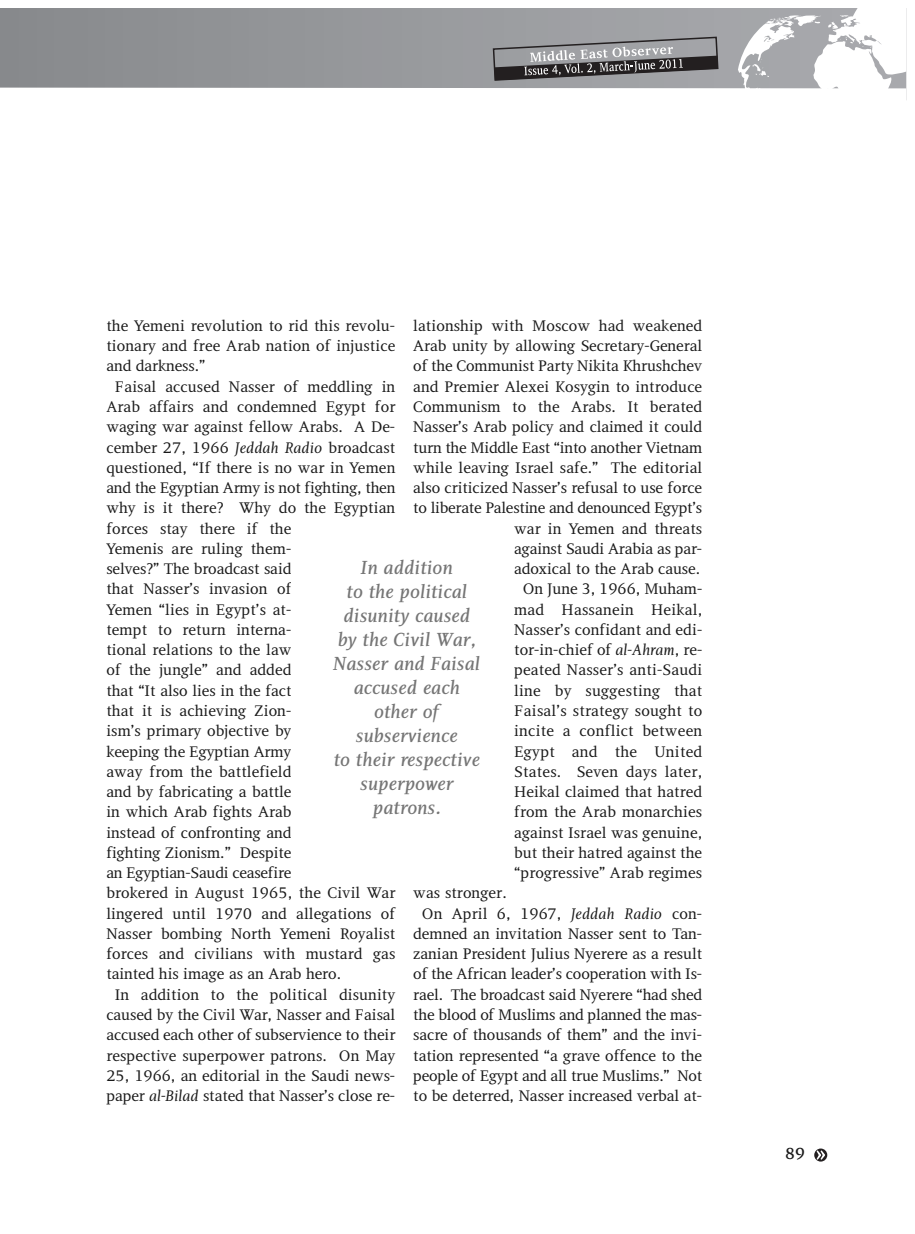
<style>
.page{position:relative;width:915px;height:1234px;background:#fff}
.page>*{position:absolute;margin:0;border:0;box-sizing:border-box;transform-origin:0 0}
.t1{font:italic 500 19.5px/24px "PF Diplomat";color:#757575;text-align:center}
.t2{font:500 16.5px "PF Diplomat";color:#191919}
.t3{font:15.75px "PF Diplomat";letter-spacing:.005em;color:#191919}
.s1{font-style:italic}
</style>
<div class="page">
<svg style="left:813px;top:1148px;width:14px;height:13px"></svg>
<svg style="left:816px;top:1150px;width:8px;height:9px"></svg>
<svg style="left:737px;top:9px;width:168px;height:80px"></svg>
<svg style="left:492px;top:36px;width:227px;height:46px;background:#828284"></svg>
<p class="t3" style="left:413px;top:317px;width:290px">lationship with Moscow had weakened</p>
<p class="t3" style="left:413px;top:338px;width:290px">Arab unity by allowing Secretary-General</p>
<p class="t3" style="left:413px;top:358px;width:290px">of the Communist Party Nikita Khrushchev</p>
<p class="t3" style="left:413px;top:378px;width:290px">and Premier Alexei Kosygin to introduce</p>
<p class="t3" style="left:413px;top:398px;width:290px">Communism to the Arabs. It berated</p>
<p class="t3" style="left:413px;top:419px;width:290px">Nasser’s Arab policy and claimed it could</p>
<p class="t3" style="left:413px;top:439px;width:290px">turn the Middle East “into another Vietnam</p>
<p class="t3" style="left:413px;top:459px;width:290px">while leaving Israel safe.” The editorial</p>
<p class="t3" style="left:413px;top:479px;width:290px">also criticized Nasser’s refusal to use force</p>
<p class="t3" style="left:413px;top:500px;width:290px">to liberate Palestine and denounced Egypt’s</p>
<p class="t3" style="left:514px;top:520px;width:189px">war in Yemen and threats</p>
<p class="t3" style="left:514px;top:540px;width:189px">against Saudi Arabia as par-</p>
<p class="t3" style="left:514px;top:560px;width:187px">adoxical to the Arab cause.</p>
<p class="t3" style="left:522px;top:581px;width:181px">On June 3, 1966, Muham-</p>
<p class="t3" style="left:514px;top:601px;width:189px">mad Hassanein Heikal,</p>
<p class="t3" style="left:514px;top:621px;width:189px">Nasser’s confidant and edi-</p>
<p class="t3" style="left:514px;top:641px;width:189px">tor-in-chief of <span class="s1">al-Ahram</span>, re-</p>
<p class="t3" style="left:514px;top:662px;width:189px">peated Nasser’s anti-Saudi</p>
<p class="t3" style="left:514px;top:682px;width:189px">line by suggesting that</p>
<p class="t3" style="left:514px;top:702px;width:189px">Faisal’s strategy sought to</p>
<p class="t3" style="left:514px;top:722px;width:189px">incite a conflict between</p>
<p class="t3" style="left:514px;top:743px;width:189px">Egypt and the United</p>
<p class="t3" style="left:514px;top:763px;width:189px">States. Seven days later,</p>
<p class="t3" style="left:514px;top:783px;width:189px">Heikal claimed that hatred</p>
<p class="t3" style="left:514px;top:803px;width:189px">from the Arab monarchies</p>
<p class="t3" style="left:514px;top:824px;width:189px">against Israel was genuine,</p>
<p class="t3" style="left:514px;top:844px;width:189px">but their hatred against the</p>
<p class="t3" style="left:514px;top:864px;width:189px">“progressive” Arab regimes</p>
<p class="t3" style="left:413px;top:884px;width:95px">was stronger.</p>
<p class="t3" style="left:421px;top:905px;width:282px">On April 6, 1967, <span class="s1">Jeddah Radio</span> con-</p>
<p class="t3" style="left:413px;top:925px;width:290px">demned an invitation Nasser sent to Tan-</p>
<p class="t3" style="left:413px;top:945px;width:290px">zanian President Julius Nyerere as a result</p>
<p class="t3" style="left:413px;top:965px;width:290px">of the African leader’s cooperation with Is-</p>
<p class="t3" style="left:413px;top:986px;width:290px">rael. The broadcast said Nyerere “had shed</p>
<p class="t3" style="left:413px;top:1006px;width:290px">the blood of Muslims and planned the mas-</p>
<p class="t3" style="left:413px;top:1026px;width:290px">sacre of thousands of them” and the invi-</p>
<p class="t3" style="left:413px;top:1046px;width:290px">tation represented “a grave offence to the</p>
<p class="t3" style="left:413px;top:1067px;width:290px">people of Egypt and all true Muslims.” Not</p>
<p class="t3" style="left:413px;top:1087px;width:290px">to be deterred, Nasser increased verbal at-</p>
<p class="t3" style="left:106px;top:317px;width:290px">the Yemeni revolution to rid this revolu-</p>
<p class="t3" style="left:106px;top:338px;width:290px">tionary and free Arab nation of injustice</p>
<p class="t3" style="left:106px;top:358px;width:100px">and darkness.”</p>
<p class="t3" style="left:115px;top:378px;width:282px">Faisal accused Nasser of meddling in</p>
<p class="t3" style="left:106px;top:398px;width:290px">Arab affairs and condemned Egypt for</p>
<p class="t3" style="left:106px;top:419px;width:290px">waging war against fellow Arabs. A De-</p>
<p class="t3" style="left:106px;top:439px;width:290px">cember 27, 1966 <span class="s1">Jeddah Radio</span> broadcast</p>
<p class="t3" style="left:106px;top:459px;width:290px">questioned, “If there is no war in Yemen</p>
<p class="t3" style="left:106px;top:479px;width:290px">and the Egyptian Army is not fighting, then</p>
<p class="t3" style="left:106px;top:500px;width:290px">why is it there? Why do the Egyptian</p>
<p class="t3" style="left:106px;top:520px;width:186px">forces stay there if the</p>
<p class="t3" style="left:106px;top:540px;width:186px">Yemenis are ruling them-</p>
<p class="t3" style="left:106px;top:560px;width:186px">selves?” The broadcast said</p>
<p class="t3" style="left:106px;top:581px;width:186px">that Nasser’s invasion of</p>
<p class="t3" style="left:106px;top:601px;width:186px">Yemen “lies in Egypt’s at-</p>
<p class="t3" style="left:106px;top:621px;width:186px">tempt to return interna-</p>
<p class="t3" style="left:106px;top:641px;width:186px">tional relations to the law</p>
<p class="t3" style="left:106px;top:662px;width:186px">of the jungle” and added</p>
<p class="t3" style="left:106px;top:682px;width:186px">that “It also lies in the fact</p>
<p class="t3" style="left:106px;top:702px;width:186px">that it is achieving Zion-</p>
<p class="t3" style="left:106px;top:722px;width:186px">ism’s primary objective by</p>
<p class="t3" style="left:106px;top:743px;width:186px">keeping the Egyptian Army</p>
<p class="t3" style="left:106px;top:763px;width:186px">away from the battlefield</p>
<p class="t3" style="left:106px;top:783px;width:186px">and by fabricating a battle</p>
<p class="t3" style="left:106px;top:803px;width:186px">in which Arab fights Arab</p>
<p class="t3" style="left:106px;top:824px;width:186px">instead of confronting and</p>
<p class="t3" style="left:106px;top:844px;width:186px">fighting Zionism.” Despite</p>
<p class="t3" style="left:106px;top:864px;width:186px">an Egyptian-Saudi ceasefire</p>
<p class="t3" style="left:106px;top:884px;width:290px">brokered in August 1965, the Civil War</p>
<p class="t3" style="left:106px;top:905px;width:290px">lingered until 1970 and allegations of</p>
<p class="t3" style="left:106px;top:925px;width:290px">Nasser bombing North Yemeni Royalist</p>
<p class="t3" style="left:106px;top:945px;width:290px">forces and civilians with mustard gas</p>
<p class="t3" style="left:106px;top:965px;width:236px">tainted his image as an Arab hero.</p>
<p class="t3" style="left:115px;top:986px;width:282px">In addition to the political disunity</p>
<p class="t3" style="left:106px;top:1006px;width:290px">caused by the Civil War, Nasser and Faisal</p>
<p class="t3" style="left:106px;top:1026px;width:290px">accused each other of subservience to their</p>
<p class="t3" style="left:106px;top:1046px;width:290px">respective superpower patrons. On May</p>
<p class="t3" style="left:106px;top:1067px;width:290px">25, 1966, an editorial in the Saudi news-</p>
<p class="t3" style="left:106px;top:1087px;width:290px">paper <span class="s1">al-Bilad</span> stated that Nasser’s close re-</p>
<p class="t1" style="left:333px;top:555px;width:148px">In addition<br>to the political disunity caused by the Civil War,<br>Nasser and Faisal accused each other of subservience<br>to their respective superpower patrons.</p>
<p class="t2" style="left:784px;top:1144px;width:21px">89</p>
</div>
